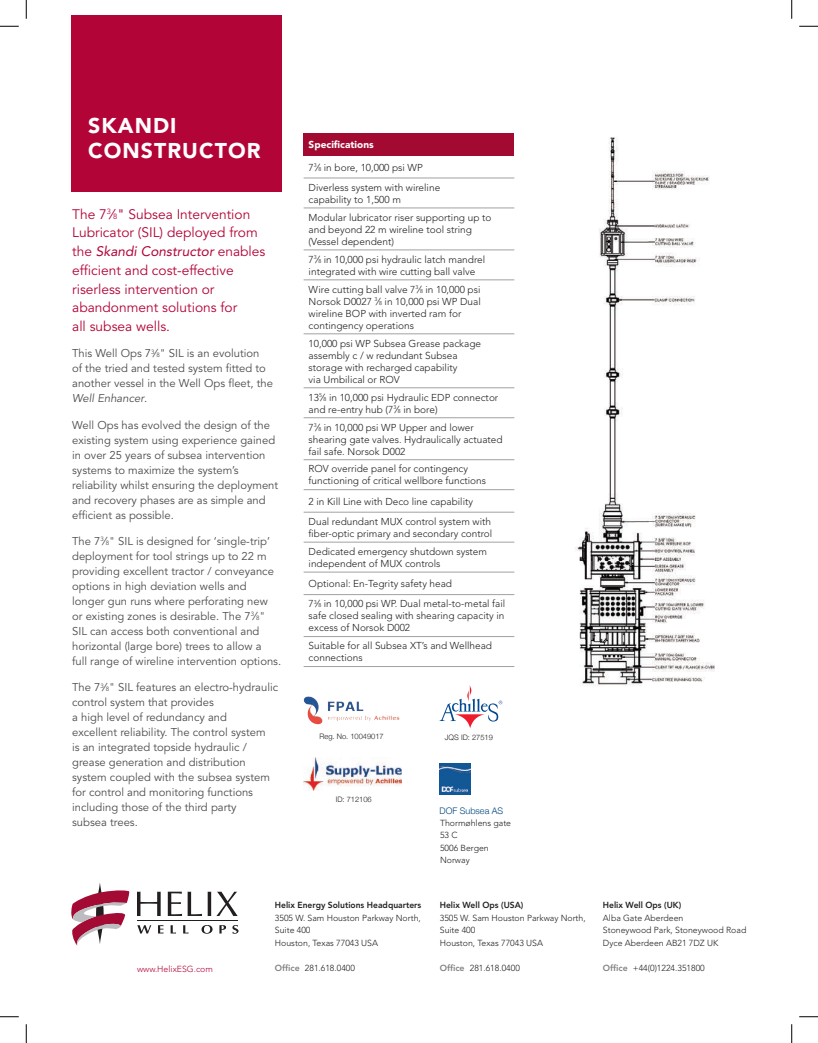
<style>
.page{position:relative;width:818px;height:1043px;background:#fff}
.page>*{position:absolute;margin:0;border:0;box-sizing:border-box;transform-origin:0 0}
.t1{font:900 21.25px "Avenir";letter-spacing:.05em;color:#fff}
.Red_Intro{font:13.75px/18.8px "Avenir";color:#b30437}
.Black_Paragraph{font:11.25px/15px "Avenir";color:#4b4c4c}
.t2{font:300 10px/12px "Avenir";color:#231f20}
.t3{font:900 10px "Avenir";color:#fff}
.t4{font:300 9px "Helvetica Neue";color:#01457f}
.t5{font:300 8.75px/12.5px "Avenir";color:#231f20}
.t6{font:800 8.75px "Avenir";color:#231f20}
.t7{font:300 8.75px "Avenir";color:#b30437}
.t8{font:300 7.5px "Helvetica Neue";color:#231f20}
.s1{font-size:7.62px}
.s2{font-style:inherit}
.s3{font-style:italic}
.s4{font-size:6.12px}
.s5{font-size:5.5px}
.s6{font-weight:800;color:#808285}
</style>
<div class="page">
<svg style="left:96px;top:882px;width:8px;height:62px"></svg>
<svg style="left:71px;top:889px;width:59px;height:57px"></svg>
<hr style="left:137px;top:920px;width:101px;height:1px;background:#231f20">
<svg style="left:137px;top:891px;width:24px;height:25px"></svg>
<svg style="left:168px;top:891px;width:14px;height:25px"></svg>
<svg style="left:188px;top:891px;width:14px;height:25px"></svg>
<svg style="left:208px;top:891px;width:30px;height:25px"></svg>
<svg style="left:137px;top:925px;width:14px;height:8px"></svg>
<svg style="left:158px;top:925px;width:5px;height:8px"></svg>
<svg style="left:171px;top:925px;width:5px;height:8px"></svg>
<svg style="left:183px;top:925px;width:6px;height:8px"></svg>
<svg style="left:201px;top:925px;width:11px;height:8px"></svg>
<svg style="left:219px;top:925px;width:7px;height:8px"></svg>
<svg style="left:232px;top:925px;width:6px;height:8px"></svg>
<div style="left:303px;top:133px;width:211px;height:22px;background:#a30a32"></div>
<hr style="left:303px;top:178px;width:211px;height:1px;background:#a1a1a5">
<hr style="left:303px;top:208px;width:211px;height:1px;background:#a1a1a5">
<hr style="left:303px;top:250px;width:211px;height:1px;background:#a1a1a5">
<hr style="left:303px;top:280px;width:211px;height:1px;background:#a1a1a5">
<hr style="left:303px;top:333px;width:211px;height:1px;background:#a1a1a5">
<hr style="left:303px;top:387px;width:211px;height:1px;background:#a1a1a5">
<hr style="left:303px;top:417px;width:211px;height:1px;background:#a1a1a5">
<hr style="left:303px;top:459px;width:211px;height:1px;background:#a1a1a5">
<hr style="left:303px;top:489px;width:211px;height:1px;background:#a1a1a5">
<hr style="left:303px;top:512px;width:211px;height:1px;background:#a1a1a5">
<hr style="left:303px;top:542px;width:211px;height:1px;background:#a1a1a5">
<hr style="left:303px;top:572px;width:211px;height:1px;background:#a1a1a5">
<hr style="left:303px;top:594px;width:211px;height:1px;background:#a1a1a5">
<hr style="left:303px;top:636px;width:211px;height:1px;background:#a1a1a5">
<hr style="left:303px;top:666px;width:211px;height:1px;background:#a1a1a5">
<img style="left:575px;top:137px;width:140px;height:549px">
<img style="left:304px;top:696px;width:8px;height:22px">
<svg style="left:439px;top:685px;width:63px;height:43px"></svg>
<img style="left:303px;top:757px;width:98px;height:34px">
<img style="left:439px;top:763px;width:31px;height:31px">
<div style="left:71px;top:15px;width:211px;height:177px;background:#b30437"></div>
<svg style="left:0;top:25px;width:19px;height:2px"></svg>
<svg style="left:799px;top:25px;width:19px;height:2px"></svg>
<svg style="left:0;top:1016px;width:19px;height:1px"></svg>
<svg style="left:799px;top:1016px;width:19px;height:1px"></svg>
<svg style="left:25px;top:0;width:2px;height:19px"></svg>
<svg style="left:25px;top:1024px;width:2px;height:18px"></svg>
<svg style="left:791px;top:0;width:1px;height:19px"></svg>
<svg style="left:791px;top:1024px;width:1px;height:18px"></svg>
<p class="t1" style="left:88px;top:112px;width:90px">SKANDI</p>
<p class="t1" style="left:88px;top:138px;width:174px">CONSTRUCTOR</p>
<p class="Red_Intro" style="left:72px;top:205px;width:195px">The 7<sup>3</sup>⁄<span class="s1">8</span><span class="s2">"</span> Subsea Intervention<br>Lubricator (SIL) deployed from the <span class="s3">Skandi Constructor</span> enables efficient and cost-effective riserless intervention or abandonment solutions for<br>all subsea wells.</p>
<p class="Black_Paragraph" style="left:72px;top:346px;width:202px">This Well Ops 7<sup>3</sup>⁄<span class="s4">8</span>" SIL is an evolution<br>of the tried and tested system fitted to another vessel in the Well Ops fleet, the <span class="s3">Well Enhancer</span>.</p>
<p class="Black_Paragraph" style="left:72px;top:417px;width:207px">Well Ops has evolved the design of the existing system using experience gained in over 25 years of subsea intervention systems to maximize the system’s reliability whilst ensuring the deployment and recovery phases are as simple and efficient as possible.</p>
<p class="Black_Paragraph" style="left:72px;top:534px;width:210px">The 7<sup>3</sup>⁄<span class="s4">8</span>" SIL is designed for ‘single-trip’ deployment for tool strings up to 22 m providing excellent tractor / conveyance options in high deviation wells and longer gun runs where perforating new<br>or existing zones is desirable. The 7<sup>3</sup>⁄<span class="s4">8</span>" SIL can access both conventional and horizontal (large bore) trees to allow a<br>full range of wireline intervention options.</p>
<p class="Black_Paragraph" style="left:72px;top:680px;width:207px">The 7<sup>3</sup>⁄<span class="s4">8</span>" SIL features an electro-hydraulic control system that provides<br>a high level of redundancy and<br>excellent reliability. The control system<br>is an integrated topside hydraulic / grease generation and distribution system coupled with the subsea system for control and monitoring functions including those of the third party<br>subsea trees.</p>
<p class="t3" style="left:308px;top:138px;width:67px">Specifications</p>
<p class="t2" style="left:308px;top:161px;width:116px">7<sup>3</sup>⁄<span class="s5">8</span> in bore, 10,000 psi WP</p>
<p class="t2" style="left:308px;top:181px;width:133px">Diverless system with wireline capability to 1,500 m</p>
<p class="t2" style="left:308px;top:211px;width:184px">Modular lubricator riser supporting up to and beyond 22 m wireline tool string (Vessel dependent)</p>
<p class="t2" style="left:308px;top:253px;width:178px">7<sup>3</sup>⁄<span class="s5">8</span> in 10,000 psi hydraulic latch mandrel integrated with wire cutting ball valve</p>
<p class="t2" style="left:308px;top:283px;width:174px">Wire cutting ball valve 7<sup>3</sup>⁄<span class="s5">8</span> in 10,000 psi Norsok D0027 <sup>3</sup>⁄<span class="s5">8</span> in 10,000 psi WP Dual wireline BOP with inverted ram for contingency operations</p>
<p class="t2" style="left:308px;top:337px;width:174px">10,000 psi WP Subsea Grease package assembly c / w redundant Subsea storage with recharged capability<br>via Umbilical or ROV</p>
<p class="t2" style="left:308px;top:391px;width:191px">13<sup>5</sup>⁄<span class="s5">8</span> in 10,000 psi Hydraulic EDP connector and re-entry hub (7<sup>3</sup>⁄<span class="s5">8</span> in bore)</p>
<p class="t2" style="left:308px;top:421px;width:195px">7<sup>3</sup>⁄<span class="s5">8</span> in 10,000 psi WP Upper and lower shearing gate valves. Hydraulically actuated fail safe. Norsok D002</p>
<p class="t2" style="left:308px;top:463px;width:179px">ROV override panel for contingency functioning of critical wellbore functions</p>
<p class="t2" style="left:308px;top:495px;width:166px">2 in Kill Line with Deco line capability</p>
<p class="t2" style="left:308px;top:515px;width:185px">Dual redundant MUX control system with fiber-optic primary and secondary control</p>
<p class="t2" style="left:308px;top:545px;width:180px">Dedicated emergency shutdown system independent of MUX controls</p>
<p class="t2" style="left:308px;top:577px;width:145px">Optional: En-Tegrity safety head</p>
<p class="t2" style="left:308px;top:598px;width:198px;text-align:justify">7<sup>3</sup>⁄<span class="s5">8</span> in 10,000 psi WP. Dual metal-to-metal fail safe closed sealing with shearing capacity in excess of Norsok D002</p>
<p class="t2" style="left:308px;top:640px;width:185px">Suitable for all Subsea XT’s and Wellhead connections</p>
<p class="t8" style="left:319px;top:731px;width:66px">Reg. No. 10049017</p>
<p class="t8" style="left:445px;top:732px;width:49px">JQS ID: 27519</p>
<p class="t8" style="left:336px;top:795px;width:37px">ID: 712106</p>
<p class="t4" style="left:439px;top:805px;width:65px">DOF Subsea AS</p>
<p class="t5" style="left:440px;top:816px;width:73px">Thormøhlens gate<br>53 C</p>
<p class="t5" style="left:440px;top:841px;width:50px">5006 Bergen</p>
<p class="t5" style="left:440px;top:854px;width:31px">Norway</p>
<p class="t7" style="left:137px;top:963px;width:77px">www.HelixESG.com</p>
<p class="t6" style="left:275px;top:900px;width:148px">Helix Energy Solutions Headquarters</p>
<p class="t5" style="left:275px;top:911px;width:147px">3505 W. Sam Houston Parkway North,<br>Suite 400</p>
<p class="t5" style="left:275px;top:936px;width:105px">Houston, Texas 77043 USA</p>
<p class="t5" style="left:275px;top:961px;width:82px"><span class="s6">Office</span> 281.618.0400</p>
<p class="t6" style="left:440px;top:900px;width:85px">Helix Well Ops (USA)</p>
<p class="t5" style="left:440px;top:911px;width:147px">3505 W. Sam Houston Parkway North,<br>Suite 400</p>
<p class="t5" style="left:440px;top:936px;width:105px">Houston, Texas 77043 USA</p>
<p class="t5" style="left:440px;top:961px;width:82px"><span class="s6">Office</span> 281.618.0400</p>
<p class="t6" style="left:603px;top:900px;width:80px">Helix Well Ops (UK)</p>
<p class="t5" style="left:603px;top:911px;width:82px">Alba Gate Aberdeen</p>
<p class="t5" style="left:603px;top:924px;width:145px">Stoneywood Park, Stoneywood Road</p>
<p class="t5" style="left:603px;top:936px;width:117px">Dyce Aberdeen AB21 7DZ UK</p>
<p class="t5" style="left:603px;top:961px;width:103px"><span class="s6">Office</span> +44(0)1224.351800</p>
</div>
